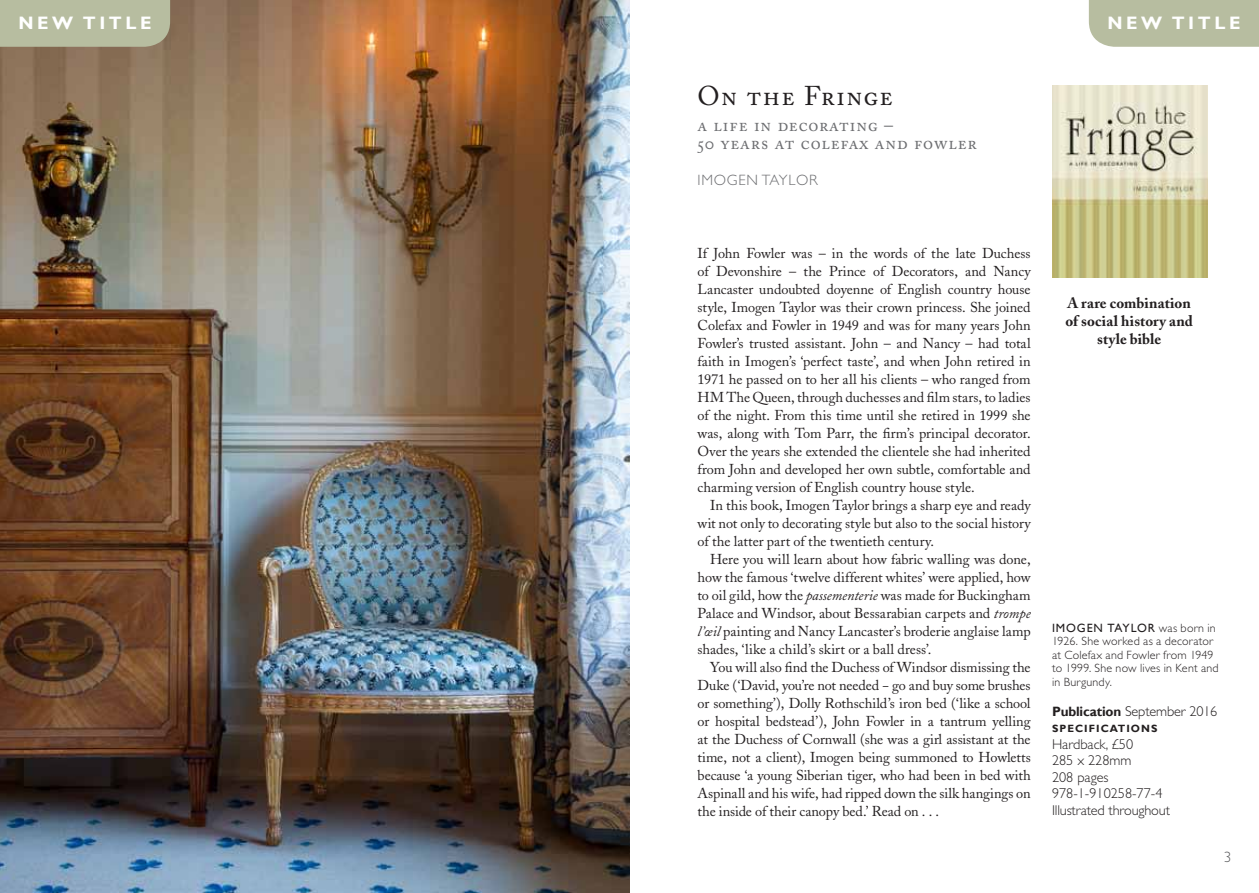
<style>
.page{position:relative;width:1259px;height:893px;background:#fff}
.page>*{position:absolute;margin:0;border:0;box-sizing:border-box;transform-origin:0 0}
.t1{font:27px "Adobe Caslon Regular SC";letter-spacing:.05em;color:#231f20}
.t2{font:18px/18px "Adobe Caslon Regular SC";letter-spacing:.05em;color:#6d6e71}
.t3{font:700 18px "Gill Sans";color:#fff}
.t4{font:700 15px/18px "Adobe Caslon";letter-spacing:.005em;color:#231f20;text-align:center}
.t5{font:300 15px "Gill Sans";letter-spacing:.05em;color:#6d6e71}
.t6{font:300 15px "Gill Sans";color:#58595b}
.t7{font:14.25px/18px "Adobe Caslon";color:#231f20;text-align:justify}
.t8{font:300 14.25px/16.5px "Gill Sans";color:#231f20}
.t9{font:300 12px/13.5px "Gill Sans";letter-spacing:.015em;color:#231f20}
.t10{font:700 10.5px "Gill Sans";letter-spacing:.1em;color:#231f20}
.s1{font-style:italic}
.s2{font-weight:400}
.s3{font-weight:700;font-size:13.5px}
</style>
<div class="page">
<img style="left:0;top:0;width:629px;height:893px">
<img style="left:1052px;top:85px;width:156px;height:192px">
<div style="left:0;top:0;width:170px;height:47px;background:#b7bda0"></div>
<div style="left:1089px;top:0;width:170px;height:47px;background:#b7bda0"></div>
<p class="t3" style="left:18px;top:13px;width:79px">NE W TIT</p>
<p class="t3" style="left:125px;top:13px;width:25px">LE</p>
<p class="t3" style="left:1107px;top:13px;width:79px">NE W TIT</p>
<p class="t3" style="left:1214px;top:13px;width:25px">LE</p>
<h1 class="t1" style="left:697px;top:80px;width:197px">On the Fringe</h1>
<p class="t2" style="left:697px;top:116px;width:281px">a life in decorating –<br>50 years at colefax and fowler</p>
<p class="t5" style="left:697px;top:171px;width:122px">imogen taylor</p>
<p class="t7" style="left:697px;top:244px;width:335px">If John Fowler was – in the words of the late Duchess of Devonshire – the Prince of Decorators, and Nancy Lancaster undoubted doyenne of English country house style, Imogen Taylor was their crown princess. She joined Colefax and Fowler in 1949 and was for many years John Fowler’s trusted assistant. John – and Nancy – had total faith in Imogen’s ‘perfect taste’, and when John retired in 1971 he passed on to her all his clients – who ranged from HM The Queen, through duchesses and film stars, to ladies of the night. From this time until she retired in 1999 she was, along with Tom Parr, the firm’s principal decorator.<br>Over the years she extended the clientele she had inherited from John and developed her own subtle, comfortable and charming version of English country house style.</p>
<p class="t7" style="left:697px;top:496px;width:335px;text-indent:13px">In this book, Imogen Taylor brings a sharp eye and ready wit not only to decorating style but also to the social history of the latter part of the twentieth century.</p>
<p class="t7" style="left:697px;top:550px;width:335px;text-indent:13px">Here you will learn about how fabric walling was done, how the famous ‘twelve different whites’ were applied, how to oil gild, how the <span class="s1">passementerie</span> was made for Buckingham Palace and Windsor, about Bessarabian carpets and <span class="s1">trompe l’œil</span> painting and Nancy Lancaster’s broderie anglaise lamp shades, ‘like a child’s skirt or a ball dress’.</p>
<p class="t7" style="left:697px;top:658px;width:335px;text-indent:13px">You will also find the Duchess of Windsor dismissing the Duke (‘David, you’re not needed − go and buy some brushes or something’), Dolly Rothschild’s iron bed (‘like a school or hospital bedstead’), John Fowler in a tantrum yelling at the Duchess of Cornwall (she was a girl assistant at the time, not a client), Imogen being summoned to Howletts because ‘a young Siberian tiger, who had been in bed with Aspinall and his wife, had ripped down the silk hangings on the inside of their canopy bed.’ Read on . . .</p>
<p class="t4" style="left:1065px;top:294px;width:129px">A rare combination of social history and style bible</p>
<p class="t9" style="left:1052px;top:621px;width:168px"><span class="s2">IMOGEN TAYLOR</span> was born in<br>1926. She worked as a decorator at Colefax and Fowler from 1949 to 1999. She now lives in Kent and in Burgundy.</p>
<p class="t8" style="left:1052px;top:703px;width:167px"><span class="s3">PUBLICATION</span> September 2016</p>
<p class="t10" style="left:1052px;top:723px;width:105px">SPECIFICATIONS</p>
<p class="t8" style="left:1052px;top:736px;width:120px">Hardback, £50<br>285 x 228mm<br>208 pages<br>978-1-910258-77-4<br>Illustrated throughout</p>
<p class="t6" style="left:1223px;top:848px;width:9px">3</p>
</div>
